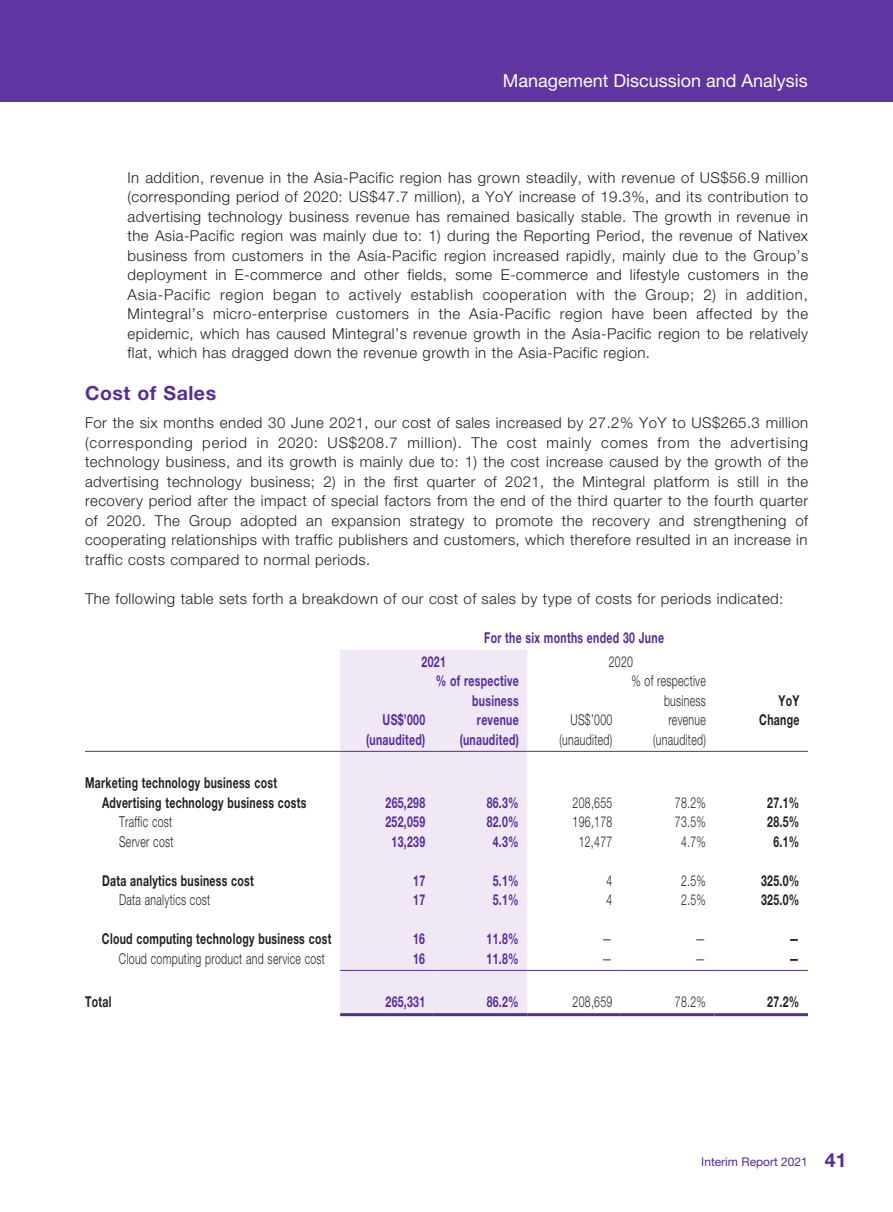
<style>
.page{position:relative;width:893px;height:1212px;background:#fff}
.page>*{position:absolute;margin:0;border:0;box-sizing:border-box;transform-origin:0 0}
.t1{font:700 19.5px "Helvetica Neue LT Std";letter-spacing:.03em;color:#552b9d}
.t2{font:18px "Helvetica Neue LT Std";color:#fff}
.t3{font:300 15px/19.5px "Helvetica Neue LT Std";letter-spacing:.03em;color:#231f20;text-align:justify}
.t4{font:300 15px/19.5px "Helvetica Neue LT Std";letter-spacing:.03em;color:#231f20;text-align:justify;scale:.7 1}
.t5{font:700 15px/19.5px "Helvetica Neue LT Std";letter-spacing:.03em;color:#231f20;text-align:right;scale:.7 1}
.t6{font:700 15px/19.5px "Helvetica Neue LT Std";letter-spacing:.03em;color:#552b9d;text-align:right;scale:.7 1}
.t7{font:12px "Helvetica Neue LT Std";color:#552b9d}
.s1{font-weight:700;font-size:19.5px}
</style>
<div class="page">
<div style="left:0;top:0;width:893px;height:102px;background:#5f35a2"></div>
<div style="left:340px;top:650px;width:187px;height:363px;background:#f1e8f6"></div>
<hr style="left:85px;top:751px;width:255px;height:1px;background:#552b9d">
<hr style="left:340px;top:751px;width:94px;height:1px;background:#552b9d">
<hr style="left:434px;top:751px;width:93px;height:1px;background:#552b9d">
<hr style="left:527px;top:751px;width:94px;height:1px;background:#552b9d">
<hr style="left:621px;top:751px;width:93px;height:1px;background:#552b9d">
<hr style="left:714px;top:751px;width:94px;height:1px;background:#552b9d">
<hr style="left:340px;top:970px;width:94px;height:1px;background:#552b9d">
<hr style="left:434px;top:970px;width:93px;height:1px;background:#552b9d">
<hr style="left:527px;top:970px;width:94px;height:1px;background:#552b9d">
<hr style="left:621px;top:970px;width:93px;height:1px;background:#552b9d">
<hr style="left:714px;top:970px;width:94px;height:1px;background:#552b9d">
<hr style="left:340px;top:1013px;width:94px;height:3px;background:#552b9d">
<hr style="left:434px;top:1013px;width:93px;height:3px;background:#552b9d">
<hr style="left:527px;top:1013px;width:94px;height:3px;background:#552b9d">
<hr style="left:621px;top:1013px;width:93px;height:3px;background:#552b9d">
<hr style="left:714px;top:1013px;width:94px;height:3px;background:#552b9d">
<p class="t2" style="left:503px;top:70px;width:307px">Management Discussion and Analysis</p>
<p class="t3" style="left:128px;top:167px;width:682px">In addition, revenue in the Asia-Pacific region has grown steadily, with revenue of US$56.9 million (corresponding period of 2020: US$47.7 million), a YoY increase of 19.3%, and its contribution to advertising technology business revenue has remained basically stable. The growth in revenue in the Asia-Pacific region was mainly due to: 1) during the Reporting Period, the revenue of Nativex business from customers in the Asia-Pacific region increased rapidly, mainly due to the Group’s deployment in E-commerce and other fields, some E-commerce and lifestyle customers in the Asia-Pacific region began to actively establish cooperation with the Group; 2) in addition, Mintegral’s micro-enterprise customers in the Asia-Pacific region have been affected by the epidemic, which has caused Mintegral’s revenue growth in the Asia-Pacific region to be relatively flat, which has dragged down the revenue growth in the Asia-Pacific region.</p>
<h1 class="t1" style="left:85px;top:381px;width:133px">Cost of Sales</h1>
<p class="t3" style="left:85px;top:413px;width:725px">For the six months ended 30 June 2021, our cost of sales increased by 27.2% YoY to US$265.3 million (corresponding period in 2020: US$208.7 million). The cost mainly comes from the advertising technology business, and its growth is mainly due to: 1) the cost increase caused by the growth of the advertising technology business; 2) in the first quarter of 2021, the Mintegral platform is still in the recovery period after the impact of special factors from the end of the third quarter to the fourth quarter of 2020. The Group adopted an expansion strategy to promote the recovery and strengthening of cooperating relationships with traffic publishers and customers, which therefore resulted in an increase in traffic costs compared to normal periods.</p>
<p class="t3" style="left:85px;top:588px;width:700px">The following table sets forth a breakdown of our cost of sales by type of costs for periods indicated:</p>
<p class="t6" style="left:484px;top:627px;width:258px">For the six months ended 30 June</p>
<p class="t6" style="left:422px;top:651px;width:36px">2021</p>
<p class="t4" style="left:609px;top:651px;width:36px">2020</p>
<p class="t5" style="left:102px;top:773px;width:293px;text-align:left;text-indent:-17px">Marketing technology business cost<br>Advertising technology business costs</p>
<p class="t6" style="left:383px;top:710px;width:62px">US$’000</p>
<p class="t6" style="left:436px;top:671px;width:120px">% of respective business revenue</p>
<p class="t4" style="left:570px;top:710px;width:61px">US$’000</p>
<p class="t4" style="left:664px;top:671px;width:61px;text-indent:-33px">% of respective business revenue</p>
<p class="t6" style="left:366px;top:729px;width:86px">(unaudited)</p>
<p class="t6" style="left:460px;top:729px;width:86px">(unaudited)</p>
<p class="t4" style="left:559px;top:729px;width:77px">(unaudited)</p>
<p class="t4" style="left:653px;top:729px;width:77px">(unaudited)</p>
<p class="t5" style="left:759px;top:690px;width:59px">YoY<br>Change</p>
<p class="t6" style="left:385px;top:792px;width:58px">265,298</p>
<p class="t6" style="left:487px;top:792px;width:47px">86.3%</p>
<p class="t4" style="left:573px;top:792px;width:58px">208,655</p>
<p class="t4" style="left:675px;top:792px;width:46px">78.2%</p>
<p class="t5" style="left:767px;top:792px;width:47px">27.1%</p>
<p class="t4" style="left:119px;top:812px;width:78px">Traffic cost</p>
<p class="t6" style="left:385px;top:812px;width:58px">252,059</p>
<p class="t6" style="left:487px;top:812px;width:47px">82.0%</p>
<p class="t4" style="left:573px;top:812px;width:58px">196,178</p>
<p class="t4" style="left:675px;top:812px;width:46px">73.5%</p>
<p class="t5" style="left:767px;top:812px;width:47px">28.5%</p>
<p class="t4" style="left:119px;top:831px;width:79px">Server cost</p>
<p class="t6" style="left:392px;top:831px;width:49px">13,239</p>
<p class="t6" style="left:493px;top:831px;width:39px">4.3%</p>
<p class="t4" style="left:579px;top:831px;width:49px">12,477</p>
<p class="t4" style="left:681px;top:831px;width:37px">4.7%</p>
<p class="t5" style="left:773px;top:831px;width:39px">6.1%</p>
<p class="t5" style="left:102px;top:870px;width:219px">Data analytics business cost</p>
<p class="t6" style="left:413px;top:870px;width:19px">17</p>
<p class="t6" style="left:493px;top:870px;width:39px">5.1%</p>
<p class="t4" style="left:606px;top:870px;width:10px">4</p>
<p class="t4" style="left:681px;top:870px;width:37px">2.5%</p>
<p class="t5" style="left:761px;top:870px;width:56px">325.0%</p>
<p class="t4" style="left:119px;top:890px;width:132px">Data analytics cost</p>
<p class="t6" style="left:413px;top:890px;width:19px">17</p>
<p class="t6" style="left:493px;top:890px;width:39px">5.1%</p>
<p class="t4" style="left:606px;top:890px;width:10px">4</p>
<p class="t4" style="left:681px;top:890px;width:37px">2.5%</p>
<p class="t5" style="left:761px;top:890px;width:56px">325.0%</p>
<p class="t5" style="left:102px;top:929px;width:329px">Cloud computing technology business cost</p>
<p class="t6" style="left:413px;top:929px;width:19px">16</p>
<p class="t6" style="left:487px;top:929px;width:47px">11.8%</p>
<p class="t4" style="left:602px;top:929px;width:17px">—</p>
<p class="t4" style="left:695px;top:929px;width:17px">—</p>
<p class="t5" style="left:789px;top:929px;width:17px">—</p>
<p class="t4" style="left:119px;top:948px;width:296px">Cloud computing product and service cost</p>
<p class="t6" style="left:413px;top:948px;width:19px">16</p>
<p class="t6" style="left:487px;top:948px;width:47px">11.8%</p>
<p class="t4" style="left:602px;top:948px;width:17px">—</p>
<p class="t4" style="left:695px;top:948px;width:17px">—</p>
<p class="t5" style="left:789px;top:948px;width:17px">—</p>
<p class="t5" style="left:85px;top:992px;width:39px">Total</p>
<p class="t6" style="left:385px;top:992px;width:58px">265,331</p>
<p class="t6" style="left:487px;top:992px;width:47px">86.2%</p>
<p class="t4" style="left:573px;top:992px;width:58px">208,659</p>
<p class="t4" style="left:675px;top:992px;width:46px">78.2%</p>
<p class="t5" style="left:767px;top:992px;width:47px">27.2%</p>
<p class="t7" style="left:701px;top:1154px;width:147px">Interim Report 2021 <span class="s1">41</span></p>
</div>
